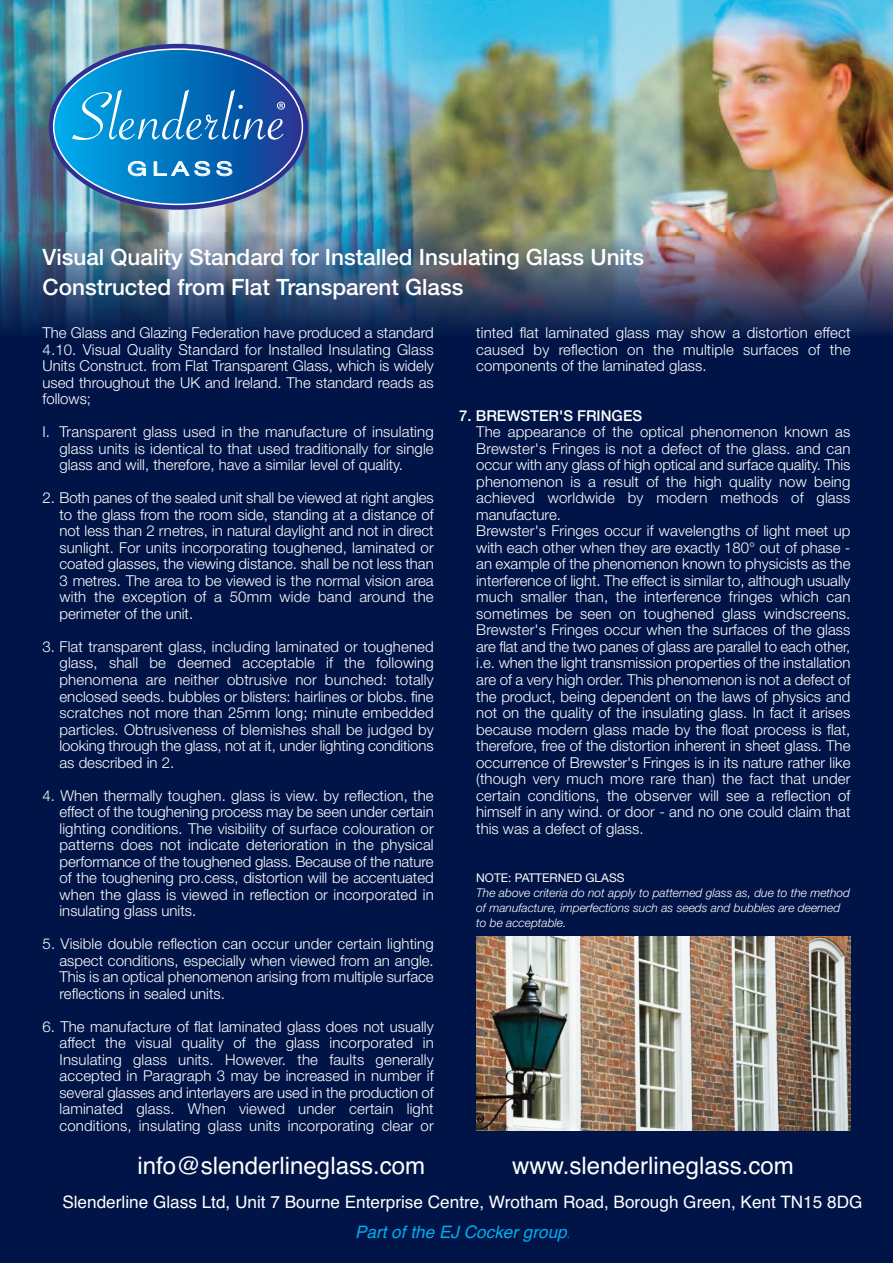
<style>
.page{position:relative;width:893px;height:1263px;background:#001447}
.page>*{position:absolute;margin:0;border:0;box-sizing:border-box;transform-origin:0 0}
.t1{font:72.15px "Savoye Let Plain";color:#fff;scale:1.05 1}
.t2{font:24px "Helvetica";color:#fff}
.t3{font:500 22.5px/30px "Helvetica Neue";color:#fff}
.t4{font:19.05px "Helvetica Neue";letter-spacing:.2em;color:#fff;scale:1.37 1}
.t5{font:17.1px/30px "Helvetica";color:#fff;text-align:center}
.t6{font:300 15px/16.5px "Helvetica Neue";color:#fff;text-align:justify}
.t7{font:500 15px "Helvetica Neue";color:#fff}
.t8{font:italic 300 12px/15px "Helvetica Neue";color:#fff}
.t9{font:12px "Helvetica Neue";color:#fff}
.s1{font-style:italic;color:#00aeef}
.s2{font-style:italic;font-size:10.5px;color:#00aeef}
</style>
<div class="page">
<img style="left:0;top:0;width:893px;height:233px">
<img style="left:0;top:233px;width:893px;height:101px">
<div style="left:49px;top:44px;width:259px;height:166px;border:11px solid #2e3092;border-radius:50%"></div>
<svg style="left:54px;top:49px;width:248px;height:155px;background:#0773be"></svg>
<svg style="left:277px;top:102px;width:8px;height:8px"></svg>
<img style="left:476px;top:936px;width:374px;height:195px">
<h1 class="t1" style="left:73px;top:69px;width:205px">Slenderline</h1>
<p class="t4" style="left:127px;top:157px;width:79px">GLASS</p>
<h3 class="t3" style="left:43px;top:244px;width:603px">Visual Quality Standard for Installed Insulating Glass Units<br>Constructed from Flat Transparent Glass</h3>
<p class="t6" style="left:43px;top:324px;width:393px">The Glass and Glazing Federation have produced a standard 4.10. Visual Quality Standard for Installed Insulating Glass Units Construct. from Flat Transparent Glass, which is widely used throughout the UK and Ireland. The standard reads as follows;</p>
<p class="t6" style="left:60px;top:423px;width:376px;text-indent:-17px">I. Transparent glass used in the manufacture of insulating glass units is identical to that used traditionally for single glass and will, therefore, have a similar level of quality.</p>
<p class="t6" style="left:60px;top:489px;width:376px;text-indent:-17px">2. Both panes of the sealed unit shall be viewed at right angles to the glass from the room side, standing at a distance of not less than 2 rnetres, in natural daylight and not in direct sunlight. For units incorporating toughened, laminated or coated glasses, the viewing distance. shall be not less than 3 metres. The area to be viewed is the normal vision area with the exception of a 50mm wide band around the perimeter of the unit.</p>
<p class="t6" style="left:60px;top:637px;width:376px;text-indent:-17px">3. Flat transparent glass, including laminated or toughened glass, shall be deemed acceptable if the following phenomena are neither obtrusive nor bunched: totally enclosed seeds. bubbles or blisters: hairlines or blobs. fine scratches not more than 25mm long; minute embedded particles. Obtrusiveness of blemishes shall be judged by looking through the glass, not at it, under lighting conditions as described in 2.</p>
<p class="t6" style="left:60px;top:786px;width:376px;text-indent:-17px">4. When thermally toughen. glass is view. by reflection, the effect of the toughening process may be seen under certain lighting conditions. The visibility of surface colouration or patterns does not indicate deterioration in the physical performance of the toughened glass. Because of the nature of the toughening pro.cess, distortion will be accentuated when the glass is viewed in reflection or incorporated in insulating glass units.</p>
<p class="t6" style="left:60px;top:934px;width:376px;text-indent:-17px">5. Visible double reflection can occur under certain lighting aspect conditions, especially when viewed from an angle.<br>This is an optical phenomenon arising from multiple surface reflections in sealed units.</p>
<p class="t6" style="left:60px;top:1017px;width:376px;text-indent:-17px">6. The manufacture of flat laminated glass does not usually affect the visual quality of the glass incorporated in Insulating glass units. However. the faults generally accepted in Paragraph 3 may be increased in number if several glasses and interlayers are used in the production of laminated glass. When viewed under certain light conditions, insulating glass units incorporating clear or</p>
<p class="t6" style="left:476px;top:324px;width:376px">tinted flat laminated glass may show a distortion effect caused by reflection on the multiple surfaces of the components of the laminated glass.</p>
<p class="t7" style="left:459px;top:410px;width:184px">7. BREWSTER'S FRINGES</p>
<p class="t6" style="left:476px;top:423px;width:376px;text-align:left">The appearance of the optical phenomenon known as Brewster's Fringes is not a defect of the glass. and can occur with any glass of high optical and surface quality. This phenomenon is a result of the high quality now being achieved worldwide by modern methods of glass manufacture.<br>Brewster's Fringes occur if wavelengths of light meet up with each other when they are exactly 180° out of phase - an example of the phenomenon known to physicists as the interference of light. The effect is similar to, although usually much smaller than, the interference fringes which can sometimes be seen on toughened glass windscreens.<br>Brewster's Fringes occur when the surfaces of the glass are flat and the two panes of glass are parallel to each other, i.e. when the light transmission properties of the installation are of a very high order. This phenomenon is not a defect of the product, being dependent on the laws of physics and not on the quality of the insulating glass. In fact it arises because modern glass made by the float process is flat, therefore, free of the distortion inherent in sheet glass. The occurrence of Brewster's Fringes is in its nature rather like (though very much more rare than) the fact that under certain conditions, the observer will see a reflection of himself in any wind. or door - and no one could claim that this was a defect of glass.</p>
<p class="t9" style="left:476px;top:873px;width:150px">NOTE: PATTERNED GLASS</p>
<p class="t8" style="left:476px;top:886px;width:375px">The above criteria do not apply to patterned glass as, due to the method of manufacture, imperfections such as seeds and bubbles are deemed to be acceptable.</p>
<h2 class="t2" style="left:138px;top:1151px;width:289px">info@slenderlineglass.com</h2>
<h2 class="t2" style="left:512px;top:1151px;width:283px">www.slenderlineglass.com</h2>
<p class="t5" style="left:62px;top:1187px;width:801px">Slenderline Glass Ltd, Unit 7 Bourne Enterprise Centre, Wrotham Road, Borough Green, Kent TN15 8DG<br><span class="s1">Part of the EJ Cocker group</span><span class="s2">.</span></p>
</div>
